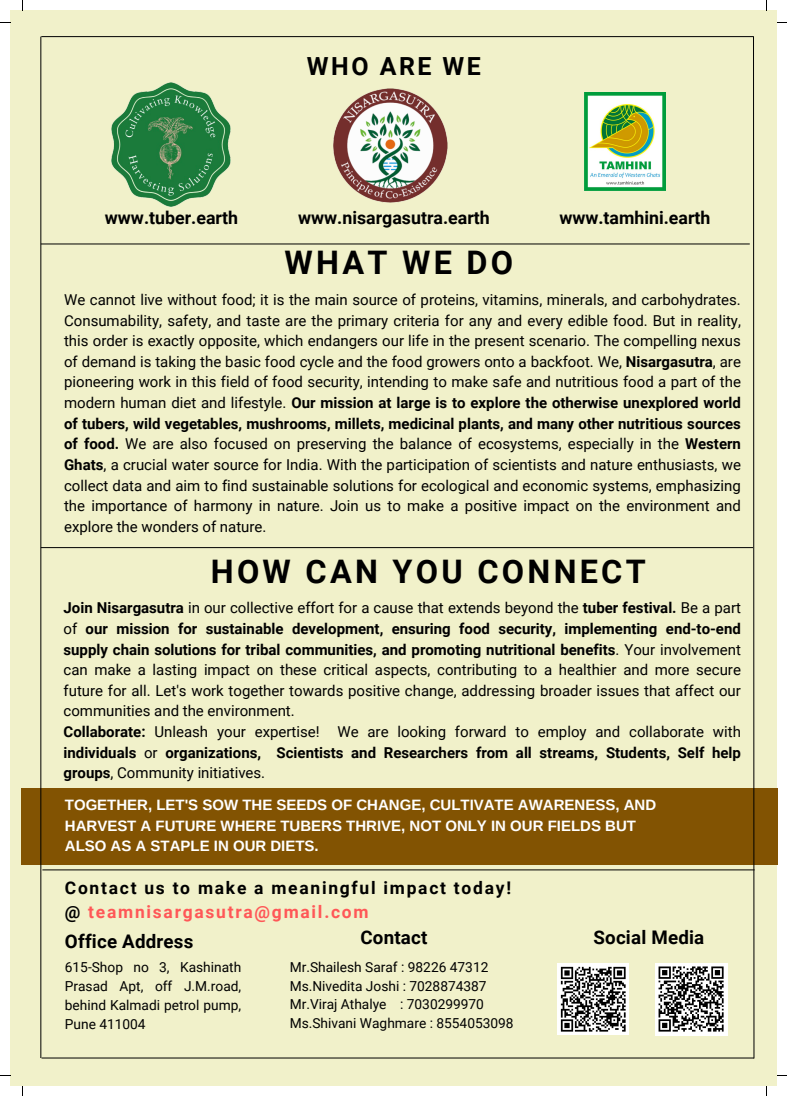
<style>
.page{position:relative;width:787px;height:1096px;background:#fff}
.page>*{position:absolute;margin:0;border:0;box-sizing:border-box;transform-origin:0 0}
.t1{font:700 32.38px "Roboto";letter-spacing:.1em;color:#000}
.t2{font:700 25px "Roboto";letter-spacing:.1em;color:#000}
.t3{font:700 18.75px "Roboto";letter-spacing:.01em;color:#000}
.t4{font:700 17.75px "Roboto";color:#000}
.t5{font:700 17.5px "Roboto";letter-spacing:.1em;color:#000}
.t6{font:700 17.5px "Roboto";letter-spacing:.1em;color:#ff5757}
.t7{font:15px/20.6px "Roboto";color:#000;text-align:justify}
.t8{font:700 15px/20.6px "Roboto";color:#000;text-align:justify}
.t9{font:700 15px/20.6px "Arimo";color:#fff}
.t10{font:13.75px/18.8px "Roboto";color:#000;text-align:justify}
.s1{font-weight:700}
.s2{font-weight:400}
.s3{color:#000}
</style>
<div class="page">
<div style="left:10px;top:10px;width:767px;height:1076px;background:#f1f1ca"></div>
<hr style="left:41px;top:36px;width:713px;height:1px;background:#000">
<div style="left:22px;top:788px;width:755px;height:76px;background:#825302"></div>
<svg style="left:752px;top:36px;width:3px;height:1023px"></svg>
<hr style="left:42px;top:1057px;width:712px;height:1px;background:#000">
<hr style="left:40px;top:37px;width:1px;height:1020px;background:#000">
<img style="left:333px;top:88px;width:115px;height:115px">
<div style="left:557px;top:963px;width:72px;height:71px;background:#fff"></div>
<svg style="left:560px;top:966px;width:66px;height:66px"></svg>
<div style="left:655px;top:962px;width:72px;height:72px;background:#fff"></div>
<svg style="left:658px;top:966px;width:66px;height:66px"></svg>
<hr style="left:41px;top:243px;width:709px;height:1px;background:#000">
<hr style="left:41px;top:547px;width:712px;height:1px;background:#000">
<hr style="left:42px;top:869px;width:713px;height:1px;background:#000">
<img style="left:585px;top:92px;width:80px;height:99px">
<img style="left:111px;top:82px;width:120px;height:125px">
<p class="t2" style="left:307px;top:52px;width:176px">WHO ARE WE</p>
<p class="t4" style="left:559px;top:207px;width:153px">www.tamhini.earth</p>
<p class="t4" style="left:298px;top:208px;width:193px">www.nisargasutra.earth</p>
<p class="t1" style="left:285px;top:244px;width:230px">WHAT WE DO</p>
<p class="t7" style="left:64px;top:289px;width:678px">We cannot live without food; it is the main source of proteins, vitamins, minerals, and carbohydrates.<br>Consumability, safety, and taste are the primary criteria for any and every edible food. But in reality, this order is exactly opposite, which endangers our life in the present scenario. The compelling nexus of demand is taking the basic food cycle and the food growers onto a backfoot. We, <span class="s1">Nisargasutra</span>, are pioneering work in this field of food security, intending to make safe and nutritious food a part of the modern human diet and lifestyle. <span class="s1">Our mission at large is to explore the otherwise unexplored world of tubers, wild vegetables, mushrooms, millets, medicinal plants, and many other nutritious sources of food.</span> We are also focused on preserving the balance of ecosystems, especially in the <span class="s1">Western Ghats</span>, a crucial water source for India. With the participation of scientists and nature enthusiasts, we collect data and aim to find sustainable solutions for ecological and economic systems, emphasizing the importance of harmony in nature. Join us to make a positive impact on the environment and explore the wonders of nature.</p>
<p class="t1" style="left:211px;top:553px;width:436px">HOW CAN YOU CONNECT</p>
<p class="t7" style="left:64px;top:597px;width:679px"><span class="s1">Join Nisargasutra</span> in our collective effort for a cause that extends beyond the <span class="s1">tuber festival.</span> Be a part of <span class="s1">our mission for sustainable development, ensuring food security, implementing end-to-end supply chain solutions for tribal communities, and promoting nutritional benefits</span>. Your involvement can make a lasting impact on these critical aspects, contributing to a healthier and more secure future for all. Let's work together towards positive change, addressing broader issues that affect our communities and the environment.</p>
<p class="t8" style="left:64px;top:721px;width:679px">Collaborate: <span class="s2">Unleash your expertise! We are looking forward to employ and collaborate with </span>individuals <span class="s2">or</span> organizations, Scientists and Researchers from all streams, Students, Self help groups<span class="s2">, Community initiatives.</span></p>
<p class="t4" style="left:105px;top:208px;width:135px">www.tuber.earth</p>
<p class="t9" style="left:65px;top:794px;width:593px">TOGETHER, LET'S SOW THE SEEDS OF CHANGE, CULTIVATE AWARENESS, AND<br>HARVEST A FUTURE WHERE TUBERS THRIVE, NOT ONLY IN OUR FIELDS BUT<br>ALSO AS A STAPLE IN OUR DIETS.</p>
<p class="t5" style="left:65px;top:877px;width:448px">Contact us to make a meaningful impact today!</p>
<p class="t6" style="left:65px;top:902px;width:305px"><span class="s3">@</span> teamnisargasutra@gmail.com</p>
<p class="t3" style="left:65px;top:930px;width:130px">Office Address</p>
<p class="t10" style="left:65px;top:958px;width:178px">615-Shop no 3, Kashinath Prasad Apt, off J.M.road, behind Kalmadi petrol pump, Pune 411004</p>
<p class="t3" style="left:360px;top:926px;width:68px">Contact</p>
<p class="t3" style="left:593px;top:926px;width:112px">Social Media</p>
<p class="t10" style="left:290px;top:957px;width:200px">Mr.Shailesh Saraf : 98226 47312</p>
<p class="t10" style="left:290px;top:976px;width:198px">Ms.Nivedita Joshi : 7028874387</p>
<p class="t10" style="left:290px;top:995px;width:196px">Mr.Viraj Athalye : 7030299970</p>
<p class="t10" style="left:290px;top:1014px;width:225px">Ms.Shivani Waghmare : 8554053098</p>
</div>
